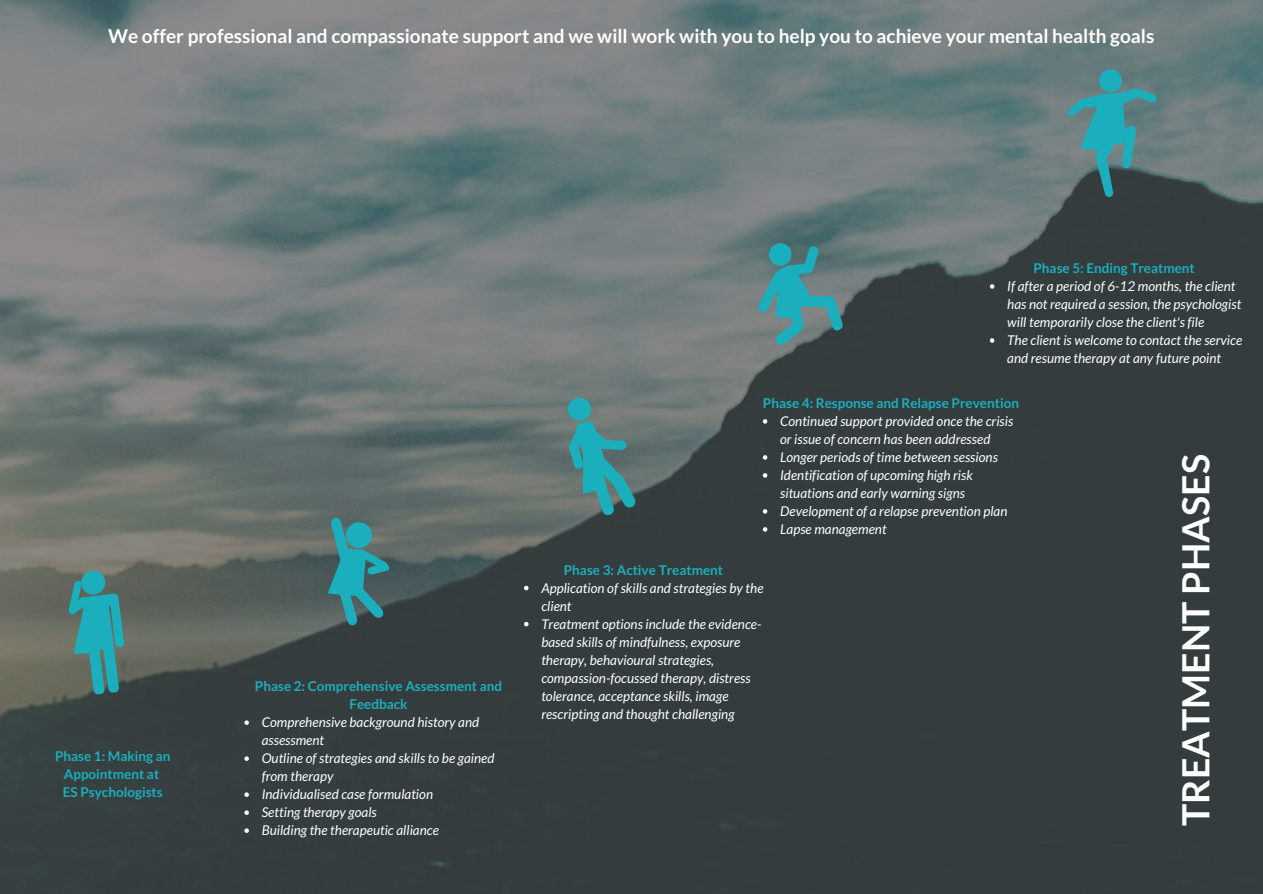
<style>
.page{position:relative;width:1263px;height:894px;background:#fff}
.page>*{position:absolute;margin:0;border:0;box-sizing:border-box;transform-origin:0 0}
.t1{font:700 37.5px "Lato";color:#fff}
.t2{font:700 19.05px "Lato";color:#fff}
.t3{font:italic 13.5px/18px "Lato";color:#fff}
.t4{font:700 13.5px/18px "Lato";color:#1baebc;text-align:center}
</style>
<div class="page">
<img style="left:0;top:0;width:1263px;height:893px">
<svg style="left:319px;top:507px;width:83px;height:120px;background:#42777a"></svg>
<svg style="left:562px;top:394px;width:85px;height:126px;background:#4f8284"></svg>
<svg style="left:742px;top:238px;width:124px;height:128px;background:#51787b"></svg>
<svg style="left:65px;top:569px;width:65px;height:126px;background:#418889"></svg>
<svg style="left:244px;top:720px;width:5px;height:4px"></svg>
<svg style="left:244px;top:756px;width:5px;height:4px"></svg>
<svg style="left:244px;top:792px;width:5px;height:4px"></svg>
<svg style="left:244px;top:810px;width:5px;height:4px"></svg>
<svg style="left:244px;top:828px;width:5px;height:4px"></svg>
<svg style="left:524px;top:585px;width:4px;height:5px"></svg>
<svg style="left:524px;top:621px;width:4px;height:5px"></svg>
<svg style="left:763px;top:419px;width:4px;height:4px"></svg>
<svg style="left:763px;top:455px;width:4px;height:4px"></svg>
<svg style="left:763px;top:473px;width:4px;height:4px"></svg>
<svg style="left:763px;top:509px;width:4px;height:4px"></svg>
<svg style="left:763px;top:527px;width:4px;height:4px"></svg>
<svg style="left:990px;top:284px;width:4px;height:4px"></svg>
<svg style="left:990px;top:338px;width:4px;height:4px"></svg>
<svg style="left:1067px;top:68px;width:90px;height:129px;background:#498287"></svg>
<p class="t2" style="left:108px;top:24px;width:1048px">We offer professional and compassionate support and we will work with you to help you to achieve your mental health goals</p>
<p class="t4" style="left:1033px;top:259px;width:163px">Phase 5: Ending Treatment</p>
<p class="t3" style="left:1007px;top:277px;width:236px">If after a period of 6-12 months, the client has not required a session, the psychologist will temporarily close the client's file</p>
<p class="t3" style="left:1007px;top:330px;width:237px">The client is welcome to contact the service and resume therapy at any future point</p>
<p class="t4" style="left:55px;top:746px;width:117px">Phase 1: Making an<br>Appointment at</p>
<p class="t4" style="left:63px;top:782px;width:101px">ES Psychologists</p>
<p class="t4" style="left:255px;top:676px;width:249px">Phase 2: Comprehensive Assessment and<br>Feedback</p>
<p class="t3" style="left:262px;top:712px;width:219px">Comprehensive background history and assessment</p>
<p class="t3" style="left:262px;top:748px;width:234px">Outline of strategies and skills to be gained from therapy</p>
<p class="t3" style="left:262px;top:784px;width:173px">Individualised case formulation</p>
<p class="t3" style="left:262px;top:802px;width:117px">Setting therapy goals</p>
<p class="t3" style="left:262px;top:820px;width:179px">Building the therapeutic alliance</p>
<p class="t4" style="left:763px;top:393px;width:258px">Phase 4: Response and Relapse Prevention</p>
<p class="t4" style="left:564px;top:560px;width:161px">Phase 3: Active Treatment</p>
<p class="t3" style="left:541px;top:578px;width:224px">Application of skills and strategies by the client</p>
<p class="t3" style="left:541px;top:614px;width:222px">Treatment options include the evidence&shy;based skills of mindfulness, exposure therapy, behavioural strategies, compassion-focussed therapy, distress tolerance, acceptance skills, image rescripting and thought challenging</p>
<p class="t3" style="left:780px;top:411px;width:235px">Continued support provided once the crisis or issue of concern has been addressed</p>
<p class="t3" style="left:780px;top:447px;width:219px">Longer periods of time between sessions</p>
<p class="t3" style="left:780px;top:465px;width:194px">Identification of upcoming high risk situations and early warning signs</p>
<p class="t3" style="left:780px;top:501px;width:229px">Development of a relapse prevention plan</p>
<p class="t3" style="left:780px;top:519px;width:108px">Lapse management</p>
<p class="t1" style="left:1172px;top:825px;width:373px;rotate:-90deg">TREATMENT PHASES</p>
</div>
